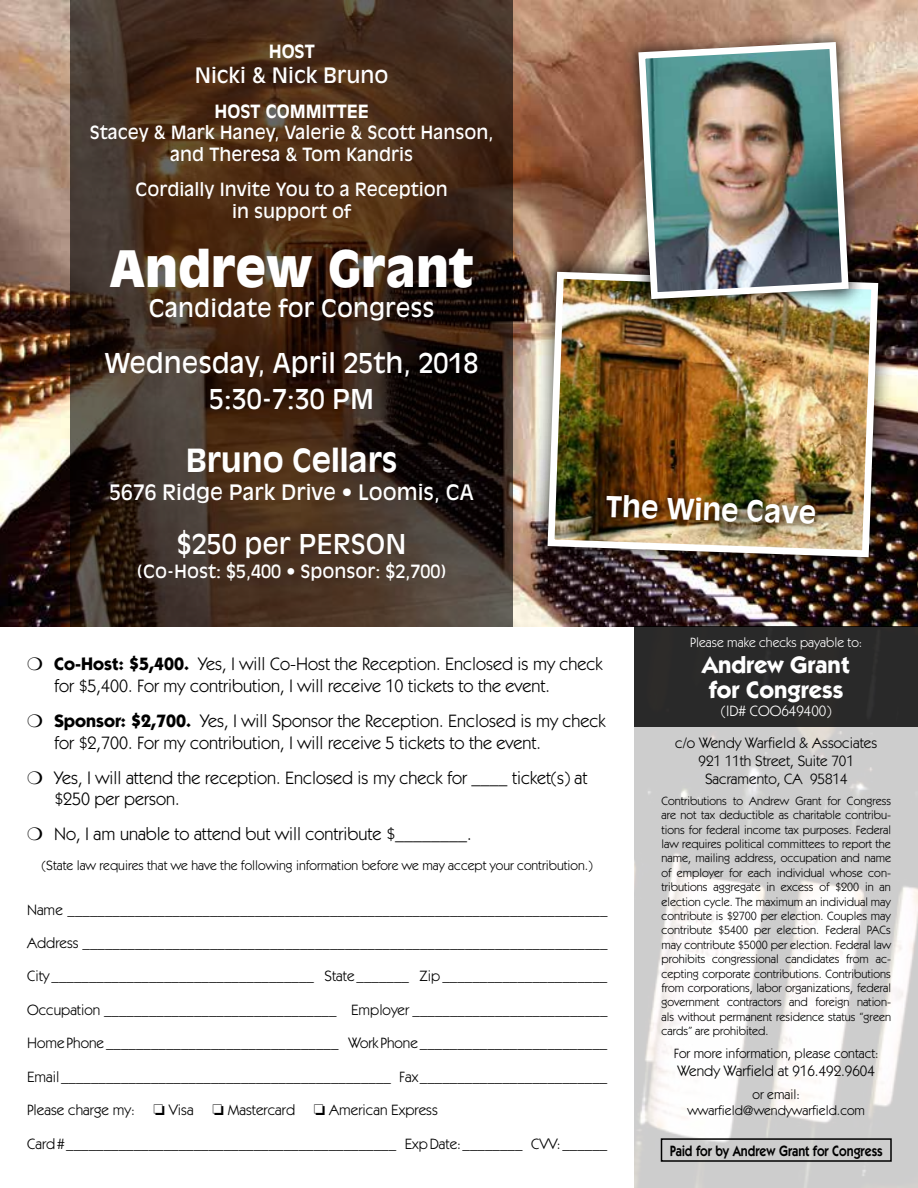
<style>
.page{position:relative;width:918px;height:1188px;background:#fff}
.page>*{position:absolute;margin:0;border:0;box-sizing:border-box;transform-origin:0 0}
.t1{font:900 49.5px "Antique Olive";color:#fff}
.t2{font:700 31.5px "Antique Olive";color:#fff}
.t3{font:700 28.5px "Antique Olive";color:#fff}
.t4{font:27px/36px "Antique Olive";color:#fff;text-align:center}
.t5{font:700 24px/25.5px "Itc Kabel";color:#fff}
.t6{font:24px "Antique Olive";color:#fff}
.t7{font:21px "Antique Olive";color:#fff}
.t8{font:18px/21.6px "Itc Kabel";color:#000}
.t9{font:18px/21.6px "Antique Olive";color:#fff;text-align:center}
.t10{font:700 18px "Antique Olive";color:#fff}
.t11{font:15px/18px "Itc Kabel";color:#000;text-align:center}
.t12{font:600 15px "Itc Kabel";color:#000;scale:.83 1}
.t13{font:15px "Itc Kabel";color:#fff}
.t14{font:13.5px/16.2px "Itc Kabel";color:#000;text-align:center}
.t15{font:13.5px "Itc Kabel";color:#fff}
.t16{font:12px/14.4px "Itc Kabel";color:#000;text-align:justify}
.s1{font-weight:700}
</style>
<div class="page">
<img style="left:634px;top:727px;width:284px;height:461px">
<img style="left:0;top:0;width:918px;height:626px">
<div style="left:661px;top:1138px;width:231px;height:24px;border:2px solid #000"></div>
<div style="left:634px;top:626px;width:284px;height:101px;background:#292929"></div>
<svg style="left:70px;top:0;width:443px;height:626px;background:#3f2a1c"></svg>
<div style="left:524px;top:248px;width:377px;height:333px;background:#000;opacity:.8"></div>
<img style="left:544px;top:268px;width:338px;height:293px">
<div style="left:596px;top:484px;width:234px;height:55px;background:#000;opacity:.75"></div>
<div style="left:621px;top:28px;width:243px;height:290px;background:#000;opacity:.8"></div>
<img style="left:635px;top:39px;width:217px;height:264px">
<p class="t10" style="left:269px;top:40px;width:48px">HOST</p>
<h3 class="t7" style="left:195px;top:62px;width:195px">Nicki &amp; Nick Bruno</h3>
<p class="t10" style="left:215px;top:100px;width:156px">HOST COMMITTEE</p>
<p class="t9" style="left:90px;top:122px;width:405px">Stacey &amp; Mark Haney, Valerie &amp; Scott Hanson, and Theresa &amp; Tom Kandris</p>
<p class="t9" style="left:136px;top:179px;width:314px">Cordially Invite You to a Reception in support of</p>
<h1 class="t1" style="left:109px;top:239px;width:366px">Andrew Grant</h1>
<h3 class="t6" style="left:149px;top:294px;width:287px">Candidate for Congress</h3>
<h3 class="t4" style="left:105px;top:345px;width:375px">Wednesday, April 25th, 2018<br>5:30-7:30 PM</h3>
<h2 class="t2" style="left:186px;top:441px;width:213px">Bruno Cellars</h2>
<h3 class="t7" style="left:110px;top:480px;width:366px">5676 Ridge Park Drive • Loomis, CA</h3>
<h3 class="t4" style="left:177px;top:527px;width:231px">$250 per PERSON</h3>
<p class="t9" style="left:137px;top:561px;width:311px">(Co-Host: $5,400 • Sponsor: $2,700)</p>
<h3 class="t3" style="left:607px;top:489px;width:212px;rotate:2deg">The Wine Cave</h3>
<p class="t8" style="left:54px;top:653px;width:550px"><span class="s1">Co-Host: $5,400.</span> Yes, I will Co-Host the Reception. Enclosed is my check for $5,400. For my contribution, I will receive 10 tickets to the event.</p>
<p class="t8" style="left:54px;top:710px;width:553px"><span class="s1">Sponsor: $2,700.</span> Yes, I will Sponsor the Reception. Enclosed is my check for $2,700. For my contribution, I will receive 5 tickets to the event.</p>
<p class="t8" style="left:54px;top:767px;width:535px">Yes, I will attend the reception. Enclosed is my check for ____ ticket(s) at $250 per person.</p>
<p class="t8" style="left:54px;top:823px;width:419px">No, I am unable to attend but will contribute $________.</p>
<p class="t14" style="left:42px;top:858px;width:552px">(State law requires that we have the following information before we may accept your contribution.)</p>
<p class="t11" style="left:27px;top:901px;width:582px">Name ________________________________________________________________________</p>
<p class="t11" style="left:27px;top:934px;width:582px">Address ______________________________________________________________________</p>
<p class="t11" style="left:27px;top:967px;width:582px">City ___________________________________ State _______ Zip ______________________</p>
<p class="t11" style="left:27px;top:1001px;width:582px">Occupation _______________________________ Employer __________________________</p>
<p class="t11" style="left:27px;top:1034px;width:582px">Home Phone _______________________________ Work Phone _________________________</p>
<p class="t11" style="left:27px;top:1068px;width:582px">Email ____________________________________________ Fax _________________________</p>
<p class="t11" style="left:27px;top:1101px;width:109px">Please charge my:</p>
<p class="t11" style="left:154px;top:1101px;width:42px">□ Visa</p>
<p class="t11" style="left:213px;top:1101px;width:227px">□ Mastercard □ American Express</p>
<p class="t11" style="left:27px;top:1135px;width:582px">Card # ____________________________________________ Exp Date: ________ CVV: ______</p>
<p class="t15" style="left:690px;top:635px;width:174px">Please make checks payable to:</p>
<h3 class="t5" style="left:702px;top:651px;width:150px">Andrew Grant for Congress</h3>
<p class="t13" style="left:721px;top:702px;width:112px">(ID# COO649400)</p>
<p class="t11" style="left:675px;top:734px;width:203px">c/o Wendy Warfield &amp; Associates<br>921 11th Street, Suite 701<br>Sacramento, CA 95814</p>
<p class="t16" style="left:662px;top:794px;width:231px">Contributions to Andrew Grant for Congress are not tax deductible as charitable contribu&shy;tions for federal income tax purposes. Federal law requires political committees to report the name, mailing address, occupation and name of employer for each individual whose con&shy;tributions aggregate in excess of $200 in an election cycle. The maximum an individual may contribute is $2700 per election. Couples may contribute $5400 per election. Federal PACs may contribute $5000 per election. Federal law prohibits congressional candidates from ac&shy;cepting corporate contributions. Contributions from corporations, labor organizations, federal government contractors and foreign nation&shy;als without permanent residence status “green cards” are prohibited.</p>
<p class="t14" style="left:674px;top:1045px;width:206px">For more information, please contact:</p>
<p class="t11" style="left:678px;top:1062px;width:199px">Wendy Warfield at 916.492.9604</p>
<p class="t14" style="left:687px;top:1086px;width:179px">or email: wwarfield@wendywarfield.com</p>
<p class="t12" style="left:670px;top:1142px;width:258px">Paid for by Andrew Grant for Congress</p>
</div>
